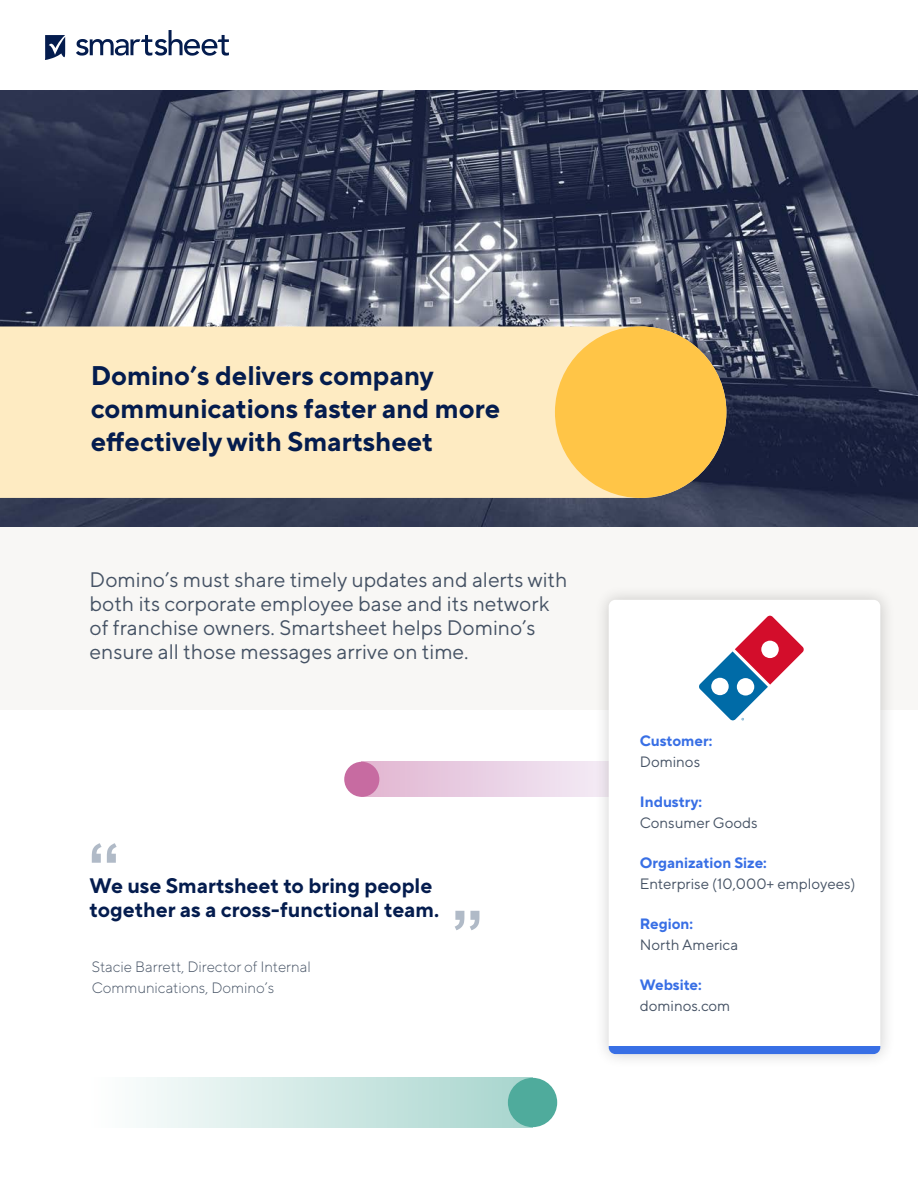
<style>
.page{position:relative;width:918px;height:1188px;background:#fff}
.page>*{position:absolute;margin:0;border:0;box-sizing:border-box;transform-origin:0 0}
.t1{font:700 27px/33px "TT Norms Pro";color:#041c4e}
.t2{font:21px/24px "TT Norms Pro";color:#455264}
.t3{font:700 21px/24px "TT Norms Pro";color:#041c4e}
.t4{font:15px "TT Norms Pro";color:#455264}
.t5{font:300 15px/21px "TT Norms Pro";color:#455264}
.t6{font:700 15px "TT Norms Pro";color:#386fe5}
</style>
<div class="page">
<svg style="left:76px;top:30px;width:153px;height:26px"></svg>
<svg style="left:45px;top:35px;width:20px;height:25px"></svg>
<div style="left:344px;top:762px;width:35px;height:35px;background:#c76ba1;border-radius:50%"></div>
<img style="left:0;top:91px;width:918px;height:436px">
<div style="left:0;top:326px;width:727px;height:172px;background:#feebc2"></div>
<div style="left:555px;top:326px;width:172px;height:172px;background:#ffc547;border-radius:85px"></div>
<div style="left:0;top:528px;width:918px;height:182px;background:#f8f7f5"></div>
<div style="left:593px;top:585px;width:303px;height:484px;background:#000;opacity:.2"></div>
<div style="left:609px;top:600px;width:271px;height:454px;background:#fff;border-radius:7px"></div>
<div style="left:609px;top:1046px;width:271px;height:8px;background:#386fe5"></div>
<svg style="left:92px;top:843px;width:25px;height:20px"></svg>
<svg style="left:455px;top:911px;width:24px;height:19px"></svg>
<div style="left:508px;top:1078px;width:49px;height:49px;background:#4fab9c;border-radius:50%"></div>
<svg style="left:699px;top:615px;width:105px;height:106px"></svg>
<p class="t1" style="left:91px;top:358px;width:411px">Domino’s delivers company communications faster and more effectively with Smartsheet</p>
<p class="t2" style="left:90px;top:566px;width:479px">Domino’s must share timely updates and alerts with both its corporate employee base and its network of franchise owners. Smartsheet helps Domino’s ensure all those messages arrive on time.</p>
<p class="t3" style="left:90px;top:873px;width:351px">We use Smartsheet to bring people together as a cross-functional team.</p>
<p class="t5" style="left:92px;top:955px;width:220px">Stacie Barrett, Director of Internal<br>Communications, Domino’s</p>
<p class="t6" style="left:640px;top:729px;width:74px">Customer:</p>
<p class="t4" style="left:640px;top:750px;width:62px">Dominos</p>
<p class="t6" style="left:640px;top:790px;width:64px">Industry:</p>
<p class="t4" style="left:640px;top:812px;width:119px">Consumer Goods</p>
<p class="t6" style="left:640px;top:851px;width:129px">Organization Size:</p>
<p class="t4" style="left:640px;top:873px;width:217px">Enterprise (10,000+ employees)</p>
<p class="t6" style="left:640px;top:913px;width:55px">Region:</p>
<p class="t4" style="left:640px;top:934px;width:100px">North America</p>
<p class="t6" style="left:640px;top:974px;width:63px">Website:</p>
<p class="t4" style="left:640px;top:995px;width:92px">dominos.com</p>
</div>
